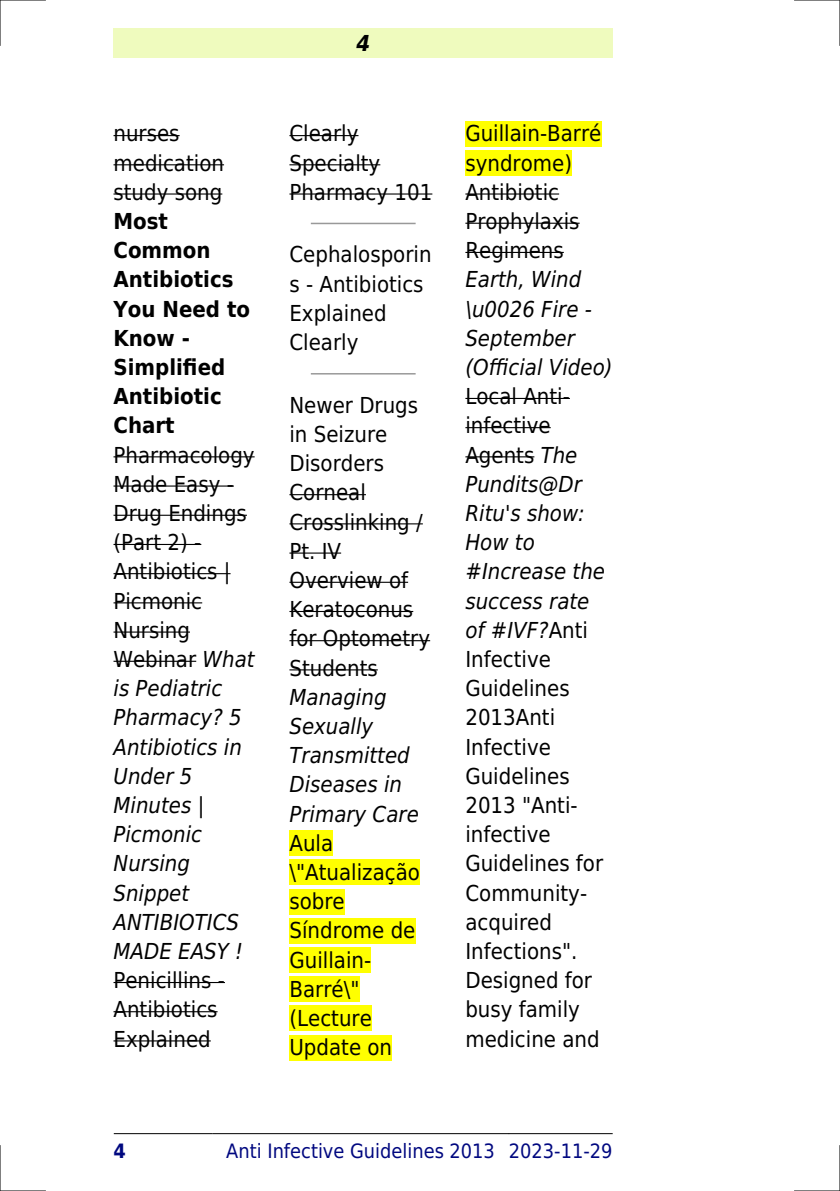
<style>
.page{position:relative;width:840px;height:1191px;background:#fff}
.page>*{position:absolute;margin:0;border:0;box-sizing:border-box;transform-origin:0 0}
.t1{font:22px/29.2px "DejaVu Sans Condensed";color:#000}
.t2{font:italic 22px/29.2px "DejaVu Sans Condensed";color:#000}
.t3{font:700 22px/29.2px "DejaVu Sans Condensed";color:#000}
.t4{font:italic 700 22px "DejaVu Sans Condensed";color:#000}
.t5{font:19.8px "DejaVu Sans Condensed";color:#000880}
.t6{font:700 19.8px "DejaVu Sans Condensed";color:#000880}
.s1{font-style:normal}
.s2{font-style:italic}
</style>
<div class="page">
<div style="left:113px;top:28px;width:499px;height:30px;background:#effbbe"></div>
<hr style="left:114px;top:1133px;width:98px;height:1px;background:#000">
<hr style="left:212px;top:1133px;width:296px;height:1px;background:#000">
<hr style="left:509px;top:1133px;width:103px;height:1px;background:#000">
<hr style="left:113px;top:135px;width:66px;height:1px;background:#000">
<hr style="left:113px;top:164px;width:111px;height:1px;background:#000">
<hr style="left:113px;top:193px;width:109px;height:2px;background:#000">
<hr style="left:113px;top:456px;width:141px;height:1px;background:#000">
<hr style="left:113px;top:485px;width:121px;height:1px;background:#000">
<hr style="left:113px;top:515px;width:134px;height:1px;background:#000">
<hr style="left:113px;top:544px;width:88px;height:1px;background:#000">
<hr style="left:113px;top:573px;width:117px;height:1px;background:#000">
<hr style="left:113px;top:602px;width:89px;height:1px;background:#000">
<hr style="left:113px;top:631px;width:77px;height:1px;background:#000">
<hr style="left:113px;top:660px;width:83px;height:2px;background:#000">
<hr style="left:113px;top:982px;width:112px;height:1px;background:#000">
<hr style="left:113px;top:1011px;width:104px;height:1px;background:#000">
<hr style="left:113px;top:1040px;width:98px;height:1px;background:#000">
<hr style="left:289px;top:135px;width:69px;height:1px;background:#000">
<hr style="left:289px;top:164px;width:91px;height:1px;background:#000">
<hr style="left:289px;top:193px;width:143px;height:2px;background:#000">
<hr style="left:311px;top:223px;width:103px;height:1px;background:#999">
<hr style="left:311px;top:373px;width:103px;height:1px;background:#999">
<hr style="left:289px;top:494px;width:77px;height:1px;background:#000">
<hr style="left:289px;top:523px;width:133px;height:1px;background:#000">
<hr style="left:289px;top:552px;width:52px;height:1px;background:#000">
<hr style="left:289px;top:582px;width:119px;height:1px;background:#000">
<hr style="left:289px;top:611px;width:124px;height:1px;background:#000">
<hr style="left:289px;top:640px;width:141px;height:1px;background:#000">
<hr style="left:289px;top:669px;width:88px;height:1px;background:#000">
<div style="left:289px;top:830px;width:44px;height:26px;background:#ff0"></div>
<div style="left:289px;top:859px;width:130px;height:26px;background:#ff0"></div>
<div style="left:289px;top:888px;width:55px;height:26px;background:#ff0"></div>
<div style="left:289px;top:918px;width:126px;height:25px;background:#ff0"></div>
<div style="left:289px;top:947px;width:82px;height:25px;background:#ff0"></div>
<div style="left:289px;top:976px;width:70px;height:26px;background:#ff0"></div>
<div style="left:289px;top:1005px;width:83px;height:26px;background:#ff0"></div>
<div style="left:289px;top:1034px;width:103px;height:26px;background:#ff0"></div>
<div style="left:465px;top:121px;width:136px;height:25px;background:#ff0"></div>
<div style="left:465px;top:150px;width:106px;height:26px;background:#ff0"></div>
<hr style="left:465px;top:193px;width:94px;height:2px;background:#000">
<hr style="left:465px;top:223px;width:114px;height:1px;background:#000">
<hr style="left:465px;top:252px;width:98px;height:1px;background:#000">
<hr style="left:465px;top:398px;width:104px;height:1px;background:#000">
<hr style="left:465px;top:427px;width:85px;height:1px;background:#000">
<hr style="left:465px;top:456px;width:69px;height:1px;background:#000">
<hr style="left:0;top:0;width:45px;height:1px;background:#000">
<hr style="left:794px;top:0;width:45px;height:1px;background:#000">
<hr style="left:0;top:1190px;width:45px;height:1px;background:#000">
<hr style="left:794px;top:1190px;width:45px;height:1px;background:#000">
<hr style="left:0;top:0;width:1px;height:45px;background:#000">
<hr style="left:0;top:1145px;width:1px;height:46px;background:#000">
<hr style="left:839px;top:0;width:1px;height:45px;background:#000">
<hr style="left:839px;top:1145px;width:1px;height:46px;background:#000">
<p class="t1" style="left:113px;top:119px;width:112px">nurses medication study song</p>
<p class="t3" style="left:113px;top:207px;width:138px">Most<br>Common<br>Antibiotics<br>You Need to<br>Know -<br>Simplified<br>Antibiotic<br>Chart</p>
<p class="t2" style="left:113px;top:440px;width:142px"><span class="s1">Pharmacology<br>Made Easy -<br>Drug Endings (Part 2) -<br>Antibiotics |<br>Picmonic<br>Nursing<br>Webinar</span> What is Pediatric<br>Pharmacy? 5<br>Antibiotics in<br>Under 5<br>Minutes |<br>Picmonic<br>Nursing<br>Snippet<br>ANTIBIOTICS<br>MADE EASY !</p>
<p class="t1" style="left:113px;top:966px;width:113px">Penicillins -<br>Antibiotics<br>Explained</p>
<p class="t4" style="left:356px;top:30px;width:15px">4</p>
<p class="t1" style="left:289px;top:119px;width:144px">Clearly<br>Specialty<br>Pharmacy 101</p>
<p class="t1" style="left:289px;top:240px;width:143px">Cephalosporin s - Antibiotics<br>Explained<br>Clearly</p>
<p class="t1" style="left:289px;top:390px;width:142px">Newer Drugs in Seizure<br>Disorders<br>Corneal<br>Crosslinking /<br>Pt. IV<br>Overview of<br>Keratoconus for Optometry<br>Students</p>
<p class="t2" style="left:289px;top:682px;width:131px">Managing<br>Sexually<br>Transmitted<br>Diseases in<br>Primary Care</p>
<p class="t1" style="left:289px;top:828px;width:132px">Aula \"Atualização sobre<br>Síndrome de<br>Guillain-<br>Barré\" (Lecture<br>Update on</p>
<p class="t1" style="left:465px;top:119px;width:137px">Guillain-Barré syndrome)<br>Antibiotic<br>Prophylaxis<br>Regimens</p>
<p class="t2" style="left:465px;top:265px;width:148px">Earth, Wind \u0026 Fire -<br>September (Official Video)</p>
<p class="t1" style="left:465px;top:382px;width:141px">Local Anti&shy;infective<br>Agents <span class="s2">The<br>Pundits@Dr<br>Ritu's show:<br>How to #Increase the success rate of #IVF?</span>Anti<br>Infective<br>Guidelines<br>2013Anti<br>Infective<br>Guidelines<br>2013 "Anti&shy;infective<br>Guidelines for<br>Community&shy;acquired<br>Infections".<br>Designed for busy family medicine and</p>
<p class="t6" style="left:113px;top:1139px;width:14px">4</p>
<p class="t5" style="left:226px;top:1139px;width:387px">Anti Infective Guidelines 2013 2023-11-29</p>
</div>
